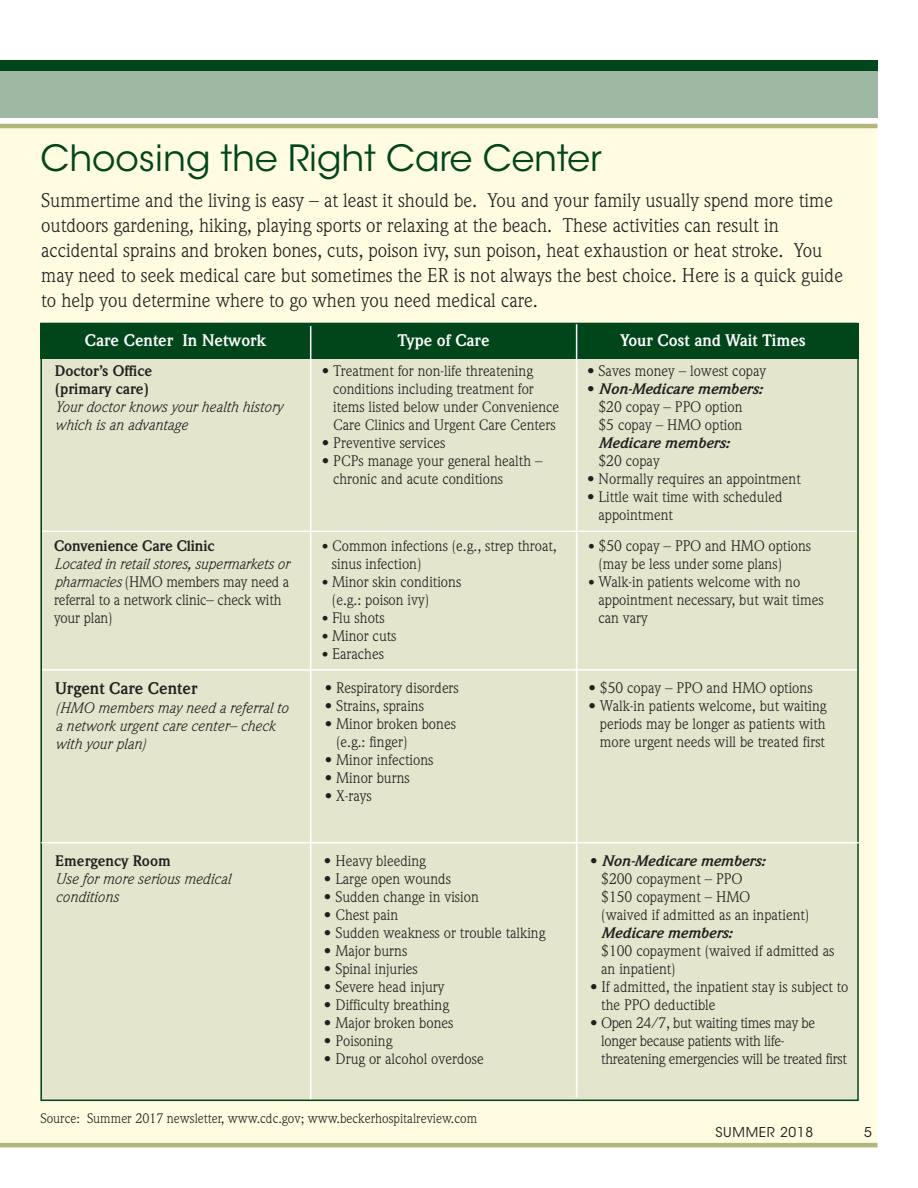
<style>
.page{position:relative;width:918px;height:1188px;background:#fff}
.page>*{position:absolute;margin:0;border:0;box-sizing:border-box;transform-origin:0 0}
.t1{font:36px "ITC Avant Garde Std";color:#00461a}
.t2{font:19.5px/24.9px "Weidemann";color:#231f20}
.t3{font:700 16.5px "Weidemann";color:#fff}
.t4{font:700 16.5px "Weidemann";color:#231f20}
.t5{font:15px/18px "Weidemann";color:#231f20}
.t6{font:italic 15px/18px "Weidemann";color:#231f20}
.t7{font:15px/18px "Weidemann";letter-spacing:-.02em;color:#231f20}
.t8{font:700 15px/18px "Weidemann";color:#231f20}
.t9{font:italic 700 15px "Weidemann";color:#231f20}
.t10{font:13.5px "Weidemann";color:#231f20}
.t11{font:13.5px "ITC Avant Garde Std";letter-spacing:.05em;color:#231f20}
.s1{font-style:italic}
.s2{font-size:13.5px}
.s3{font-weight:700;font-style:italic}
</style>
<div class="page">
<div style="left:0;top:123px;width:877px;height:1020px;background:#fffce1"></div>
<div style="left:0;top:61px;width:878px;height:16px;background:#00461a"></div>
<div style="left:0;top:72px;width:878px;height:46px;background:#9eb8a4"></div>
<hr style="left:0;top:124px;width:878px;height:4px;background:#b3b77c">
<hr style="left:0;top:1143px;width:878px;height:4px;background:#b3b77c">
<div style="left:40px;top:323px;width:817px;height:778px;background:#e3e5cc"></div>
<div style="left:40px;top:323px;width:819px;height:35px;background:#00461a"></div>
<hr style="left:310px;top:326px;width:1px;height:775px;background:#fff">
<hr style="left:576px;top:323px;width:1px;height:775px;background:#fff">
<hr style="left:40px;top:531px;width:817px;height:1px;background:#fff">
<hr style="left:41px;top:669px;width:818px;height:2px;background:#fff">
<hr style="left:41px;top:842px;width:818px;height:1px;background:#fff">
<h1 class="t1" style="left:40px;top:144px;width:563px">Choosing the Right Care Center</h1>
<p class="t2" style="left:41px;top:190px;width:803px">Summertime and the living is easy – at least it should be. You and your family usually spend more time outdoors gardening, hiking, playing sports or relaxing at the beach. These activities can result in accidental sprains and broken bones, cuts, poison ivy, sun poison, heat exhaustion or heat stroke. You may need to seek medical care but sometimes the ER is not always the best choice. Here is a quick guide to help you determine where to go when you need medical care.</p>
<p class="t3" style="left:85px;top:334px;width:183px">Care Center In Network</p>
<p class="t3" style="left:398px;top:334px;width:94px">Type of Care</p>
<p class="t3" style="left:620px;top:334px;width:187px">Your Cost and Wait Times</p>
<p class="t8" style="left:55px;top:363px;width:99px">Doctor’s Office (primary care)</p>
<p class="t6" style="left:55px;top:399px;width:229px">Your doctor knows your health history which is an advantage</p>
<p class="t5" style="left:333px;top:363px;width:228px;text-indent:-11px">• Treatment for non-life threatening conditions including treatment for items listed below under Convenience Care Clinics and Urgent Care Centers</p>
<p class="t5" style="left:322px;top:435px;width:125px">• Preventive services</p>
<p class="t5" style="left:333px;top:453px;width:211px;text-indent:-11px">• PCPs manage your general health – chronic and acute conditions</p>
<p class="t8" style="left:54px;top:538px;width:162px">Convenience Care Clinic</p>
<p class="t5" style="left:54px;top:556px;width:237px"><span class="s1">Located in retail stores, supermarkets or pharmacies</span> (HMO members may need a referral to a network clinic– check with your plan)</p>
<p class="t5" style="left:332px;top:538px;width:226px;text-indent:-10px"><span class="s2">•</span> Common infections (e.g., strep throat, sinus infection)</p>
<p class="t5" style="left:332px;top:574px;width:131px;text-indent:-10px"><span class="s2">•</span> Minor skin conditions (e.g.: poison ivy)</p>
<p class="t5" style="left:322px;top:610px;width:64px"><span class="s2">•</span> Flu shots</p>
<p class="t5" style="left:322px;top:628px;width:76px"><span class="s2">•</span> Minor cuts</p>
<p class="t5" style="left:322px;top:646px;width:64px"><span class="s2">•</span> Earaches</p>
<p class="t4" style="left:55px;top:682px;width:144px">Urgent Care Center</p>
<p class="t6" style="left:55px;top:700px;width:235px">(HMO members may need a referral to a network urgent care center– check with your plan)</p>
<p class="t5" style="left:325px;top:680px;width:136px">• Respiratory disorders</p>
<p class="t5" style="left:325px;top:698px;width:101px">• Strains, sprains</p>
<p class="t5" style="left:336px;top:716px;width:121px;text-indent:-11px">• Minor broken bones (e.g.: finger)</p>
<p class="t5" style="left:325px;top:752px;width:110px">• Minor infections</p>
<p class="t5" style="left:325px;top:770px;width:87px">• Minor burns</p>
<p class="t5" style="left:325px;top:788px;width:48px">• X-rays</p>
<p class="t8" style="left:55px;top:854px;width:117px">Emergency Room</p>
<p class="t6" style="left:55px;top:872px;width:177px">Use for more serious medical conditions</p>
<p class="t5" style="left:324px;top:854px;width:103px">• Heavy bleeding</p>
<p class="t5" style="left:324px;top:872px;width:129px">• Large open wounds</p>
<p class="t5" style="left:324px;top:890px;width:156px">• Sudden change in vision</p>
<p class="t5" style="left:324px;top:908px;width:76px">• Chest pain</p>
<p class="t5" style="left:324px;top:926px;width:223px">• Sudden weakness or trouble talking</p>
<p class="t5" style="left:324px;top:944px;width:85px">• Major burns</p>
<p class="t5" style="left:324px;top:962px;width:95px">• Spinal injuries</p>
<p class="t5" style="left:324px;top:980px;width:122px">• Severe head injury</p>
<p class="t5" style="left:324px;top:998px;width:127px">• Difficulty breathing</p>
<p class="t5" style="left:324px;top:1016px;width:131px">• Major broken bones</p>
<p class="t5" style="left:324px;top:1034px;width:70px">• Poisoning</p>
<p class="t5" style="left:324px;top:1052px;width:161px">• Drug or alcohol overdose</p>
<p class="t10" style="left:40px;top:1114px;width:438px">Source: Summer 2017 newsletter, www.cdc.gov; www.beckerhospitalreview.com</p>
<p class="t5" style="left:587px;top:363px;width:180px">• Saves money – lowest copay</p>
<p class="t5" style="left:587px;top:381px;width:177px;text-align:center">• <span class="s3">Non-Medicare members: </span>$20 copay – PPO option<br>$5 copay – HMO option</p>
<p class="t9" style="left:599px;top:438px;width:132px">Medicare members:</p>
<p class="t5" style="left:599px;top:453px;width:63px">$20 copay</p>
<p class="t5" style="left:587px;top:471px;width:215px">• Normally requires an appointment</p>
<p class="t5" style="left:599px;top:489px;width:186px;text-indent:-11px">• Little wait time with scheduled appointment</p>
<p class="t5" style="left:598px;top:538px;width:214px;text-indent:-10px"><span class="s2">•</span> $50 copay – PPO and HMO options (may be less under some plans)</p>
<p class="t5" style="left:598px;top:574px;width:227px;text-indent:-10px"><span class="s2">•</span> Walk-in patients welcome with no appointment necessary, but wait times can vary</p>
<p class="t5" style="left:589px;top:680px;width:226px">• $50 copay – PPO and HMO options</p>
<p class="t5" style="left:600px;top:698px;width:228px;text-align:justify;text-indent:-11px">• Walk-in patients welcome, but waiting periods may be longer as patients with more urgent needs will be treated first</p>
<p class="t5" style="left:601px;top:854px;width:210px;text-indent:-11px">• <span class="s3">Non-Medicare members:<br></span>$200 copayment – PPO<br>$150 copayment – HMO<br>(waived if admitted as an inpatient)</p>
<p class="t9" style="left:601px;top:928px;width:132px">Medicare members:</p>
<p class="t5" style="left:601px;top:944px;width:235px">$100 copayment (waived if admitted as an inpatient)</p>
<p class="t5" style="left:601px;top:980px;width:249px;text-indent:-11px">• If admitted, the inpatient stay is subject to the PPO deductible</p>
<p class="t7" style="left:601px;top:1016px;width:247px;text-indent:-11px">• Open 24/7, but waiting times may be longer because patients with life&shy;threatening emergencies will be treated first</p>
<p class="t11" style="left:715px;top:1127px;width:99px">SUMMER 2018</p>
<p class="t11" style="left:864px;top:1127px;width:9px">5</p>
</div>
